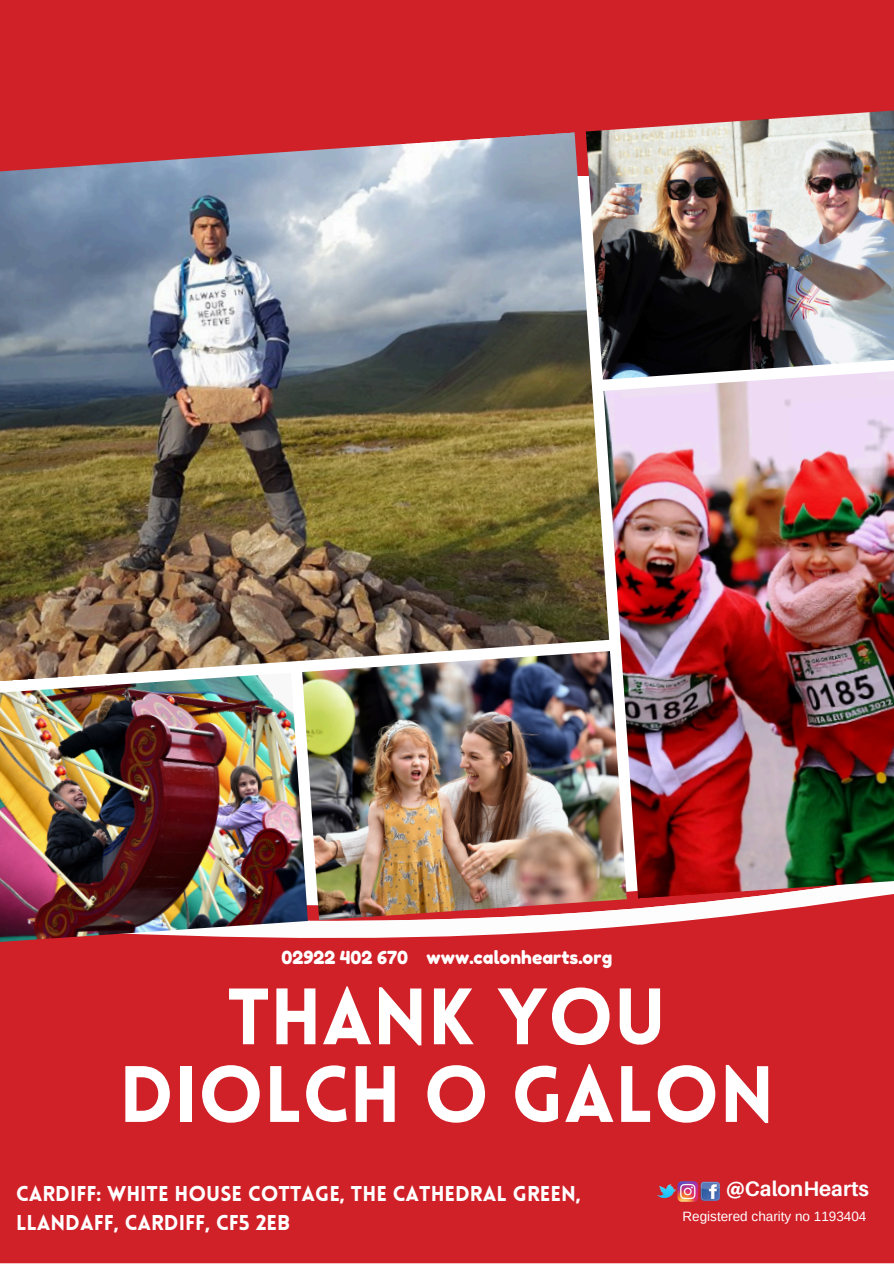
<style>
.page{position:relative;width:894px;height:1264px;background:#fff}
.page>*{position:absolute;margin:0;border:0;box-sizing:border-box;transform-origin:0 0}
.t1{font:900 78px/77.7px "Lovelo";color:#fff;text-align:center}
.t2{font:900 21px/29.2px "Lovelo";color:#fff}
.t3{font:700 21px "Aileron";color:#fff}
.t4{font:18px "Fredoka One";color:#fff}
.t5{font:13.5px "Arimo";color:#fff}
</style>
<div class="page">
<div style="left:0;top:0;width:893px;height:175px;background:#d02028"></div>
<div style="left:0;top:856px;width:893px;height:407px;background:#d02028"></div>
<img style="left:0;top:132px;width:603px;height:540px">
<img style="left:585px;top:110px;width:308px;height:269px">
<img style="left:603px;top:370px;width:290px;height:528px">
<img style="left:302px;top:651px;width:324px;height:269px">
<img style="left:0;top:672px;width:308px;height:270px">
<img style="left:657px;top:1181px;width:63px;height:21px">
<h2 class="t4" style="left:281px;top:946px;width:332px">02922 402 670 www.calonhearts.org</h2>
<p class="t1" style="left:119px;top:985px;width:656px">THANK YOU<br>DIOLCH O GALON</p>
<h1 class="t2" style="left:16px;top:1180px;width:566px">CARDIFF: WHITE HOUSE COTTAGE, THE CATHEDRAL GREEN,<br>LLANDAFF, CARDIFF, CF5 2EB</h1>
<p class="t3" style="left:725px;top:1175px;width:144px">@CalonHearts</p>
<h3 class="t5" style="left:682px;top:1208px;width:185px">Registered charity no 1193404</h3>
</div>
